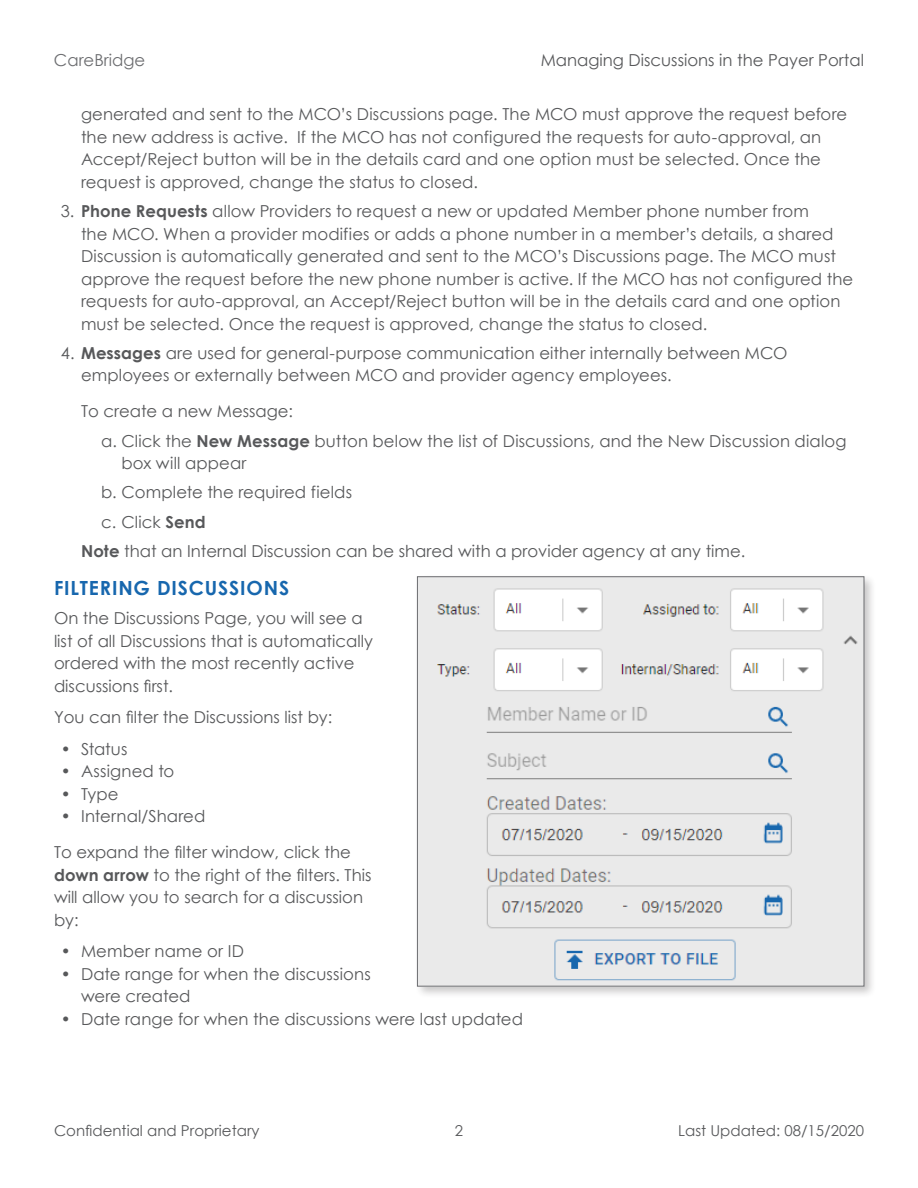
<style>
.page{position:relative;width:918px;height:1188px;background:#fff}
.page>*{position:absolute;margin:0;border:0;box-sizing:border-box;transform-origin:0 0}
.Heading_2{font:700 19.5px "Century Gothic";letter-spacing:.045em;color:#1767ae}
._01_Normal{font:16.5px/22.5px "Century Gothic";letter-spacing:.005em;color:#57585a}
.t1{font:16.5px "Century Gothic";color:#6c6d70}
.t2{font:15px "Century Gothic";color:#57585a}
.s1{font-weight:700}
</style>
<div class="page">
<div style="left:414px;top:573px;width:462px;height:426px;background:#231f20;opacity:.25"></div>
<img style="left:419px;top:579px;width:443px;height:405px">
<p class="t1" style="left:54px;top:49px;width:93px">CareBridge</p>
<p class="_01_Normal" style="left:541px;top:49px;width:325px">Managing Discussions in the Payer Portal</p>
<p class="_01_Normal" style="left:81px;top:103px;width:768px">generated and sent to the MCO’s Discussions page. The MCO must approve the request before the new address is active. If the MCO has not configured the requests for auto-approval, an Accept/Reject button will be in the details card and one option must be selected. Once the request is approved, change the status to closed.</p>
<p class="_01_Normal" style="left:81px;top:200px;width:774px;text-indent:-20px">3. <span class="s1">Phone Requests</span> allow Providers to request a new or updated Member phone number from<br>the MCO. When a provider modifies or adds a phone number in a member’s details, a shared Discussion is automatically generated and sent to the MCO’s Discussions page. The MCO must approve the request before the new phone number is active. If the MCO has not configured the requests for auto-approval, an Accept/Reject button will be in the details card and one option must be selected. Once the request is approved, change the status to closed.</p>
<p class="_01_Normal" style="left:81px;top:341px;width:708px;text-indent:-20px">4. <span class="s1">Messages</span> are used for general-purpose communication either internally between MCO employees or externally between MCO and provider agency employees.</p>
<p class="_01_Normal" style="left:81px;top:400px;width:214px">To create a new Message:</p>
<p class="_01_Normal" style="left:122px;top:429px;width:727px;text-indent:-20px">a. Click the <span class="s1">New Message</span> button below the list of Discussions, and the New Discussion dialog box will appear</p>
<p class="_01_Normal" style="left:101px;top:481px;width:252px">b. Complete the required fields</p>
<p class="_01_Normal" style="left:101px;top:510px;width:106px">c. Click <span class="s1">Send</span></p>
<p class="_01_Normal" style="left:81px;top:539px;width:666px"><span class="s1">Note</span> that an Internal Discussion can be shared with a provider agency at any time.</p>
<p class="Heading_2" style="left:54px;top:573px;width:237px">FILTERING DISCUSSIONS</p>
<p class="_01_Normal" style="left:54px;top:607px;width:320px">On the Discussions Page, you will see a list of all Discussions that is automatically ordered with the most recently active discussions first.</p>
<p class="_01_Normal" style="left:54px;top:706px;width:280px">You can filter the Discussions list by:</p>
<p class="_01_Normal" style="left:61px;top:737px;width:68px">• Status</p>
<p class="_01_Normal" style="left:61px;top:760px;width:115px">• Assigned to</p>
<p class="_01_Normal" style="left:61px;top:782px;width:59px">• Type</p>
<p class="_01_Normal" style="left:61px;top:805px;width:146px">• Internal/Shared</p>
<p class="_01_Normal" style="left:54px;top:841px;width:319px">To expand the filter window, click the <span class="s1">down arrow</span> to the right of the filters. This will allow you to search for a discussion by:</p>
<p class="_01_Normal" style="left:61px;top:940px;width:185px">• Member name or ID</p>
<p class="_01_Normal" style="left:81px;top:962px;width:291px;text-indent:-20px">• Date range for when the discussions were created</p>
<p class="_01_Normal" style="left:61px;top:1007px;width:464px">• Date range for when the discussions were last updated</p>
<p class="t2" style="left:54px;top:1120px;width:207px">Confidential and Proprietary</p>
<p class="t2" style="left:455px;top:1120px;width:10px">2</p>
<p class="t2" style="left:678px;top:1120px;width:187px">Last Updated: 08/15/2020</p>
</div>
